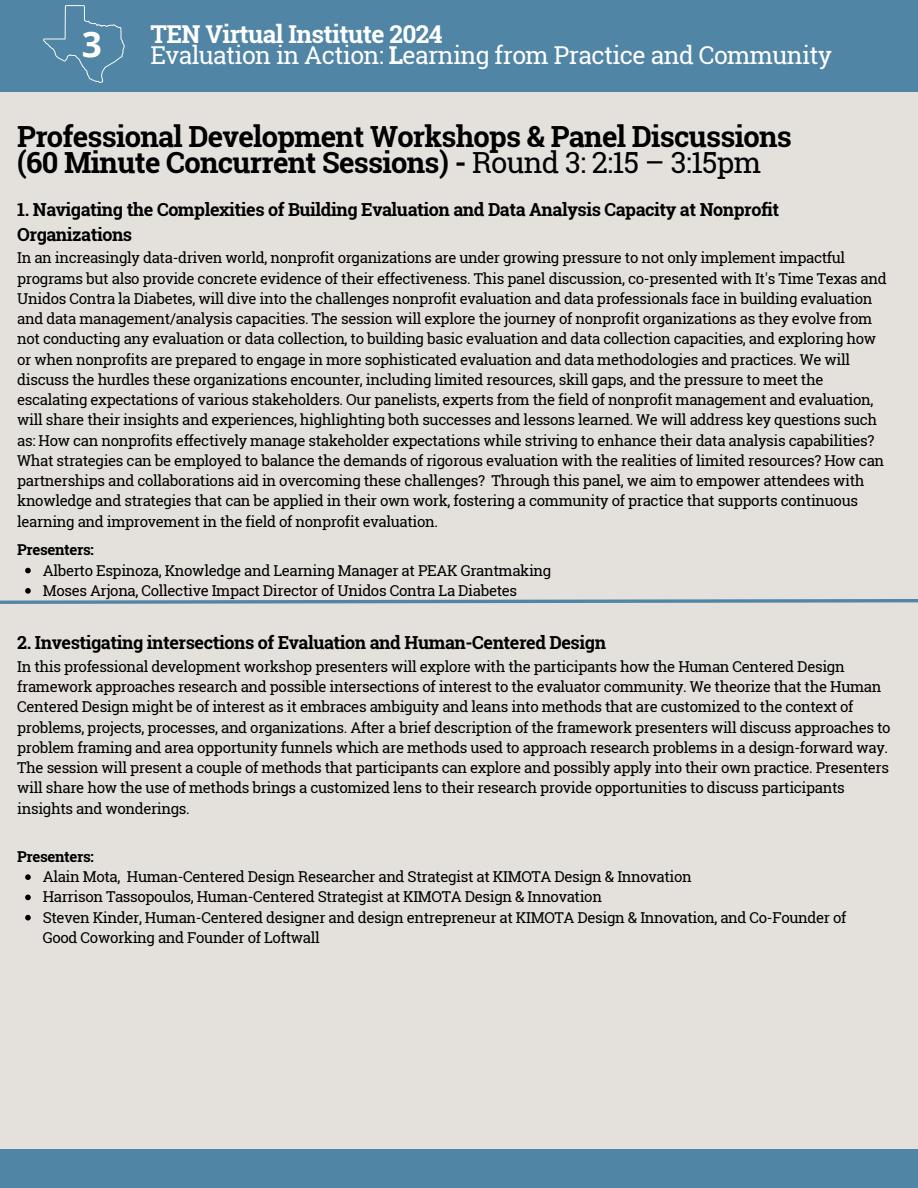
<style>
.page{position:relative;width:918px;height:1188px;background:#e4e1dc}
.page>*{position:absolute;margin:0;border:0;box-sizing:border-box;transform-origin:0 0}
.t1{font:700 35.25px "Open Sans";color:#fff}
.t2{font:700 29.1px/25.8px "Roboto Slab";letter-spacing:-.025em;color:#000}
.t3{font:24.6px/21.3px "Roboto Slab";letter-spacing:-.025em;color:#fff}
.t4{font:700 18px/24.8px "Roboto Slab";letter-spacing:-.025em;color:#000}
.t5{font:15px/20.2px "Roboto Slab";letter-spacing:-.025em;color:#000}
.t6{font:700 15px "Roboto Slab";letter-spacing:-.025em;color:#000}
.s1{font-weight:700}
.s2{font-weight:400}
</style>
<div class="page">
<div style="left:0;top:0;width:918px;height:92px;background:#5085a5"></div>
<div style="left:0;top:1149px;width:918px;height:39px;background:#5085a5"></div>
<svg style="left:43px;top:5px;width:82px;height:78px"></svg>
<svg style="left:25px;top:568px;width:6px;height:5px"></svg>
<svg style="left:25px;top:874px;width:6px;height:6px"></svg>
<svg style="left:25px;top:895px;width:6px;height:5px"></svg>
<svg style="left:25px;top:915px;width:6px;height:5px"></svg>
<svg style="left:0;top:588px;width:918px;height:16px"></svg>
<h1 class="t1" style="left:82px;top:20px;width:22px">3</h1>
<h3 class="t3" style="left:150px;top:23px;width:683px"><span class="s1">TEN Virtual Institute 2024<br></span>Evaluation in Action: <span class="s1">L</span>earning from Practice and Community</h3>
<h2 class="t2" style="left:17px;top:123px;width:776px">Professional Development Workshops &amp; Panel Discussions (60 Minute Concurrent Sessions) - <span class="s2">Round 3: 2:15 – 3:15pm</span></h2>
<p class="t4" style="left:17px;top:197px;width:764px">1. Navigating the Complexities of Building Evaluation and Data Analysis Capacity at Nonprofit<br>Organizations</p>
<p class="t5" style="left:17px;top:247px;width:871px">In an increasingly data-driven world, nonprofit organizations are under growing pressure to not only implement impactful programs but also provide concrete evidence of their effectiveness. This panel discussion, co-presented with It's Time Texas and Unidos Contra la Diabetes, will dive into the challenges nonprofit evaluation and data professionals face in building evaluation and data management/analysis capacities. The session will explore the journey of nonprofit organizations as they evolve from not conducting any evaluation or data collection, to building basic evaluation and data collection capacities, and exploring how or when nonprofits are prepared to engage in more sophisticated evaluation and data methodologies and practices. We will discuss the hurdles these organizations encounter, including limited resources, skill gaps, and the pressure to meet the escalating expectations of various stakeholders. Our panelists, experts from the field of nonprofit management and evaluation, will share their insights and experiences, highlighting both successes and lessons learned. We will address key questions such as: How can nonprofits effectively manage stakeholder expectations while striving to enhance their data analysis capabilities?<br>What strategies can be employed to balance the demands of rigorous evaluation with the realities of limited resources? How can partnerships and collaborations aid in overcoming these challenges? Through this panel, we aim to empower attendees with knowledge and strategies that can be applied in their own work, fostering a community of practice that supports continuous learning and improvement in the field of nonprofit evaluation.</p>
<p class="t6" style="left:17px;top:540px;width:78px">Presenters:</p>
<p class="t5" style="left:43px;top:560px;width:510px">Alberto Espinoza, Knowledge and Learning Manager at PEAK Grantmaking<br>Moses Arjona, Collective Impact Director of Unidos Contra La Diabetes</p>
<p class="t4" style="left:17px;top:630px;width:590px">2. Investigating intersections of Evaluation and Human-Centered Design</p>
<p class="t5" style="left:17px;top:656px;width:875px">In this professional development workshop presenters will explore with the participants how the Human Centered Design framework approaches research and possible intersections of interest to the evaluator community. We theorize that the Human Centered Design might be of interest as it embraces ambiguity and leans into methods that are customized to the context of problems, projects, processes, and organizations. After a brief description of the framework presenters will discuss approaches to problem framing and area opportunity funnels which are methods used to approach research problems in a design-forward way.<br>The session will present a couple of methods that participants can explore and possibly apply into their own practice. Presenters will share how the use of methods brings a customized lens to their research provide opportunities to discuss participants insights and wonderings.</p>
<p class="t6" style="left:17px;top:846px;width:78px">Presenters:</p>
<p class="t5" style="left:43px;top:866px;width:805px">Alain Mota, Human-Centered Design Researcher and Strategist at KIMOTA Design &amp; Innovation<br>Harrison Tassopoulos, Human-Centered Strategist at KIMOTA Design &amp; Innovation<br>Steven Kinder, Human-Centered designer and design entrepreneur at KIMOTA Design &amp; Innovation, and Co-Founder of Good Coworking and Founder of Loftwall</p>
</div>
